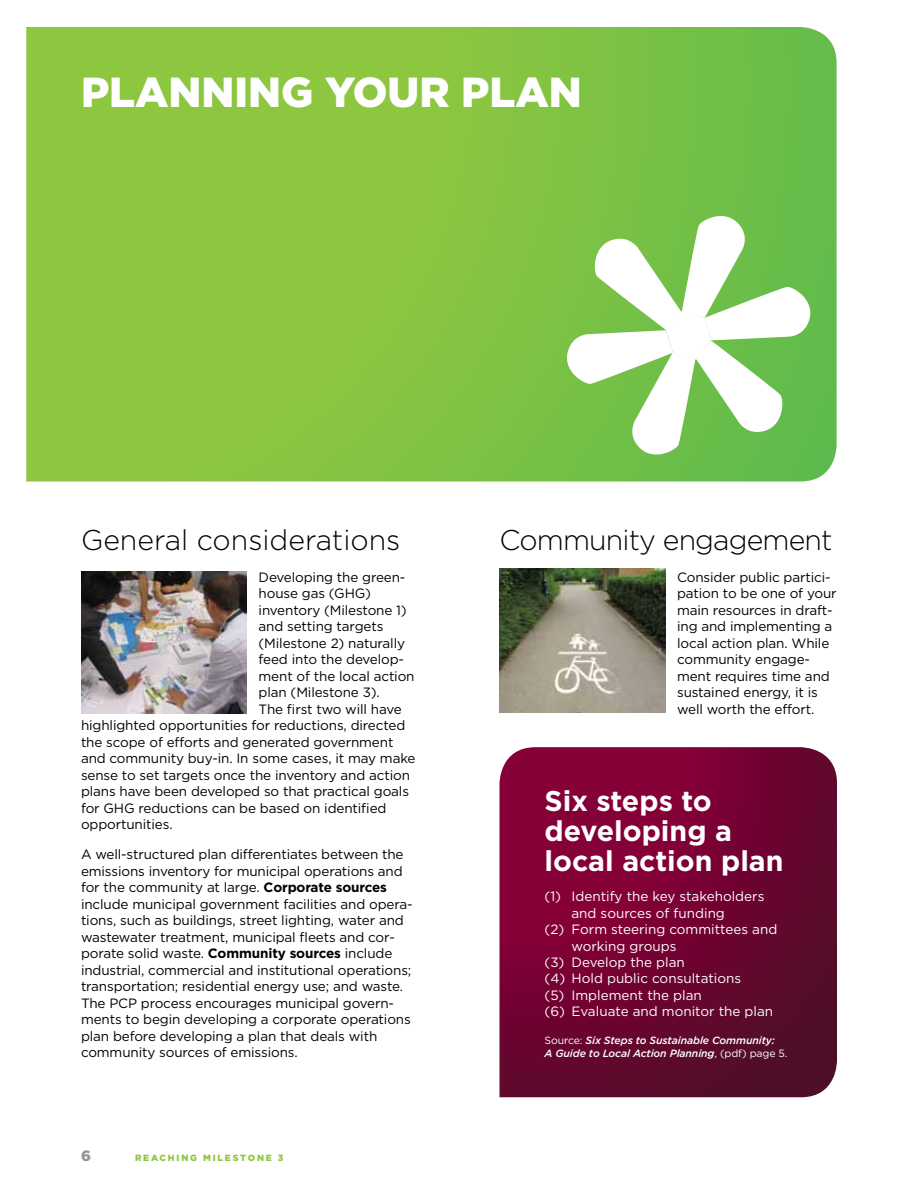
<style>
.page{position:relative;width:918px;height:1188px;background:#fff}
.page>*{position:absolute;margin:0;border:0;box-sizing:border-box;transform-origin:0 0}
.t1{font:900 42px "Gotham";letter-spacing:.115em;color:#fff}
.t2{font:700 28.5px/30px "Gotham";color:#fff}
.t3{font:300 28.5px "Gotham";color:#000}
.t4{font:300 28.5px "Gotham";letter-spacing:-.025em;color:#000}
.t5{font:900 15px "Gotham";color:#939598}
.t6{font:13.5px/16.5px "Gotham";letter-spacing:-.01em;color:#000}
.t7{font:13.5px "Gotham";color:#fff}
.t8{font:italic 500 10.5px/13.5px "Gotham";letter-spacing:-.01em;color:#fff}
.t9{font:900 9px "Gotham";letter-spacing:.2em;color:#8dc63f}
.s1{font-weight:700}
.s2{font-weight:400;font-style:normal}
</style>
<div class="page">
<img style="left:81px;top:571px;width:166px;height:142px">
<svg style="left:500px;top:747px;width:337px;height:350px;background:#700532"></svg>
<svg style="left:26px;top:27px;width:811px;height:455px;background:#85c442"></svg>
<svg style="left:563px;top:208px;width:251px;height:254px"></svg>
<img style="left:500px;top:569px;width:165px;height:144px">
<h1 class="t1" style="left:81px;top:68px;width:502px">PLANNING YOUR PLAN</h1>
<h2 class="t3" style="left:81px;top:525px;width:321px">General considerations</h2>
<p class="t6" style="left:259px;top:569px;width:148px">Developing the green-</p>
<p class="t6" style="left:259px;top:585px;width:114px">house gas (GHG)</p>
<p class="t6" style="left:259px;top:602px;width:150px">inventory (Milestone 1)</p>
<p class="t6" style="left:259px;top:618px;width:126px">and setting targets</p>
<p class="t6" style="left:259px;top:635px;width:148px">(Milestone 2) naturally</p>
<p class="t6" style="left:259px;top:651px;width:147px">feed into the develop-</p>
<p class="t6" style="left:259px;top:668px;width:158px">ment of the local action</p>
<p class="t6" style="left:259px;top:684px;width:123px">plan (Milestone 3).</p>
<p class="t6" style="left:259px;top:701px;width:145px">The first two will have</p>
<p class="t6" style="left:81px;top:717px;width:326px">highlighted opportunities for reductions, directed</p>
<p class="t6" style="left:81px;top:734px;width:314px">the scope of efforts and generated government</p>
<p class="t6" style="left:81px;top:750px;width:336px">and community buy-in. In some cases, it may make</p>
<p class="t6" style="left:81px;top:767px;width:331px">sense to set targets once the inventory and action</p>
<p class="t6" style="left:81px;top:783px;width:330px">plans have been developed so that practical goals</p>
<p class="t6" style="left:81px;top:800px;width:307px">for GHG reductions can be based on identified</p>
<p class="t6" style="left:81px;top:816px;width:93px">opportunities.</p>
<p class="t6" style="left:81px;top:846px;width:333px">A well-structured plan differentiates between the emissions inventory for municipal operations and for the community at large. <span class="s1">Corporate sources </span>include municipal government facilities and opera&shy;tions, such as buildings, street lighting, water and wastewater treatment, municipal fleets and cor&shy;porate solid waste. <span class="s1">Community sources</span> include industrial, commercial and institutional operations; transportation; residential energy use; and waste.<br>The PCP process encourages municipal govern&shy;ments to begin developing a corporate operations plan before developing a plan that deals with community sources of emissions.</p>
<p class="t5" style="left:81px;top:1147px;width:11px">6</p>
<p class="t9" style="left:135px;top:1153px;width:150px">REACHING MILESTONE 3</p>
<h2 class="t4" style="left:500px;top:525px;width:335px">Community engagement</h2>
<p class="t6" style="left:677px;top:569px;width:161px">Consider public partici&shy;pation to be one of your main resources in draft&shy;ing and implementing a local action plan. While community engage&shy;ment requires time and sustained energy, it is well worth the effort.</p>
<h2 class="t2" style="left:544px;top:785px;width:241px">Six steps to developing a local action plan</h2>
<p class="t7" style="left:544px;top:889px;width:221px">(1) Identify the key stakeholders</p>
<p class="t7" style="left:572px;top:905px;width:155px">and sources of funding</p>
<p class="t7" style="left:544px;top:922px;width:234px">(2) Form steering committees and</p>
<p class="t7" style="left:572px;top:938px;width:106px">working groups</p>
<p class="t7" style="left:544px;top:955px;width:142px">(3) Develop the plan</p>
<p class="t7" style="left:544px;top:971px;width:198px">(4) Hold public consultations</p>
<p class="t7" style="left:544px;top:988px;width:159px">(5) Implement the plan</p>
<p class="t7" style="left:544px;top:1004px;width:230px">(6) Evaluate and monitor the plan</p>
<p class="t8" style="left:544px;top:1033px;width:245px"><span class="s2">Source:</span> Six Steps to Sustainable Community:<br>A Guide to Local Action Planning<span class="s2">, (pdf) page 5.</span></p>
</div>
